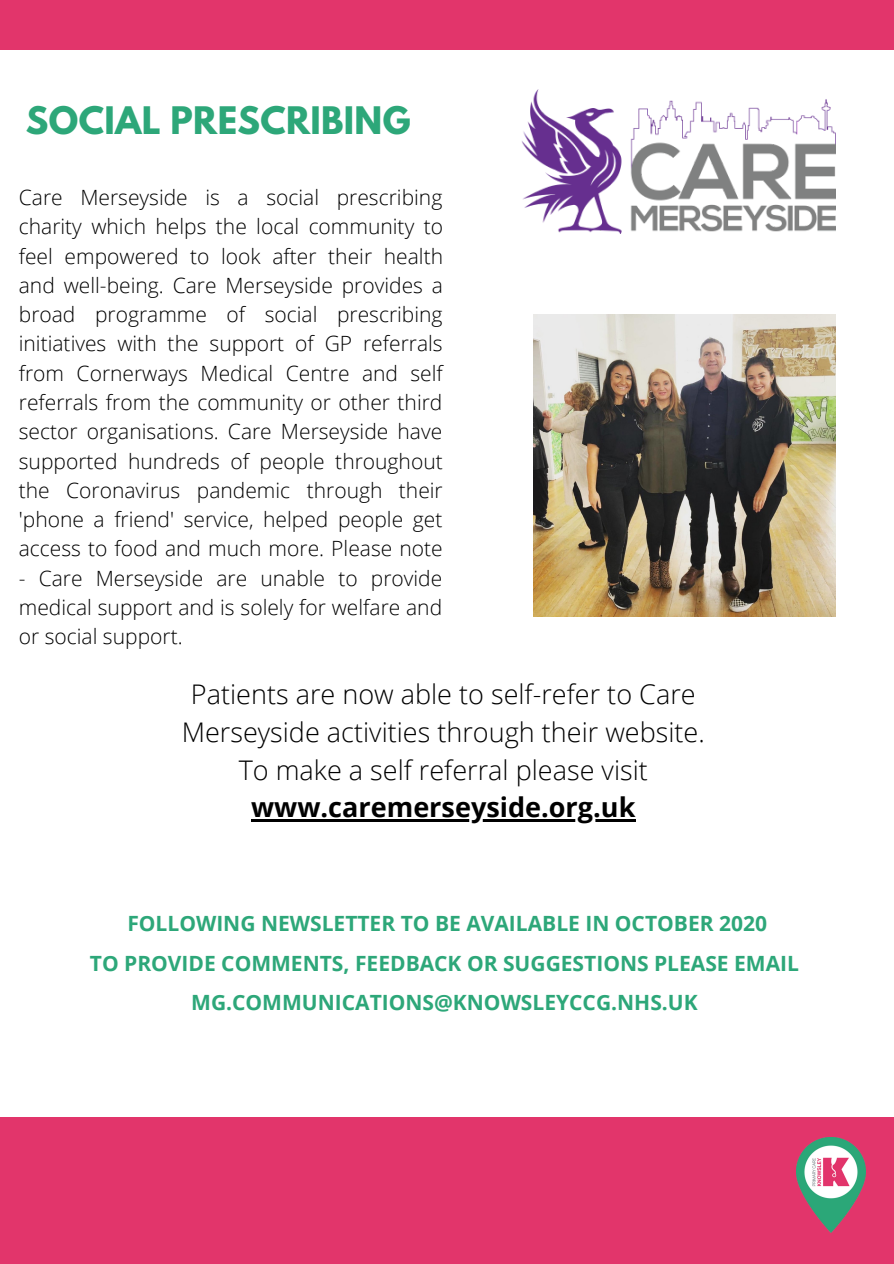
<style>
.page{position:relative;width:894px;height:1264px;background:#fff}
.page>*{position:absolute;margin:0;border:0;box-sizing:border-box;transform-origin:0 0}
.t1{font:700 33.6px "League Spartan";letter-spacing:.01em;color:#2da779}
.t2{font:300 27px/37.7px "Open Sans";color:#000;text-align:center}
.t3{font:300 21px/29.2px "Open Sans";color:#000;text-align:justify}
.t4{font:700 21px "Open Sans";color:#2da779}
.s1{font-weight:700}
</style>
<div class="page">
<div style="left:0;top:0;width:893px;height:50px;background:#e2356b"></div>
<img style="left:521px;top:89px;width:314px;height:144px">
<img style="left:533px;top:315px;width:302px;height:301px">
<div style="left:0;top:1117px;width:893px;height:146px;background:#e2356b"></div>
<img style="left:796px;top:1137px;width:68px;height:95px">
<hr style="left:251px;top:819px;width:384px;height:2px;background:#000">
<p class="t1" style="left:26px;top:103px;width:386px">SOCIAL PRESCRIBING</p>
<p class="t3" style="left:19px;top:182px;width:425px">Care Merseyside is a social prescribing charity which helps the local community to feel empowered to look after their health and well-being. Care Merseyside provides a broad programme of social prescribing initiatives with the support of GP referrals from Cornerways Medical Centre and self referrals from the community or other third sector organisations. Care Merseyside have supported hundreds of people throughout the Coronavirus pandemic through their 'phone a friend' service, helped people get access to food and much more. Please note</p>
<p class="t3" style="left:19px;top:563px;width:425px">- Care Merseyside are unable to provide medical support and is solely for welfare and or social support.</p>
<p class="t2" style="left:182px;top:675px;width:524px">Patients are now able to self-refer to Care<br>Merseyside activities through their website.</p>
<p class="t2" style="left:239px;top:750px;width:410px">To make a self referral please visit <span class="s1">www.caremerseyside.org.uk</span></p>
<p class="t4" style="left:127px;top:908px;width:641px">FOLLOWING NEWSLETTER TO BE AVAILABLE IN OCTOBER 2020</p>
<p class="t4" style="left:90px;top:948px;width:710px">TO PROVIDE COMMENTS, FEEDBACK OR SUGGESTIONS PLEASE EMAIL</p>
<p class="t4" style="left:191px;top:987px;width:508px">MG.COMMUNICATIONS@KNOWSLEYCCG.NHS.UK</p>
</div>
